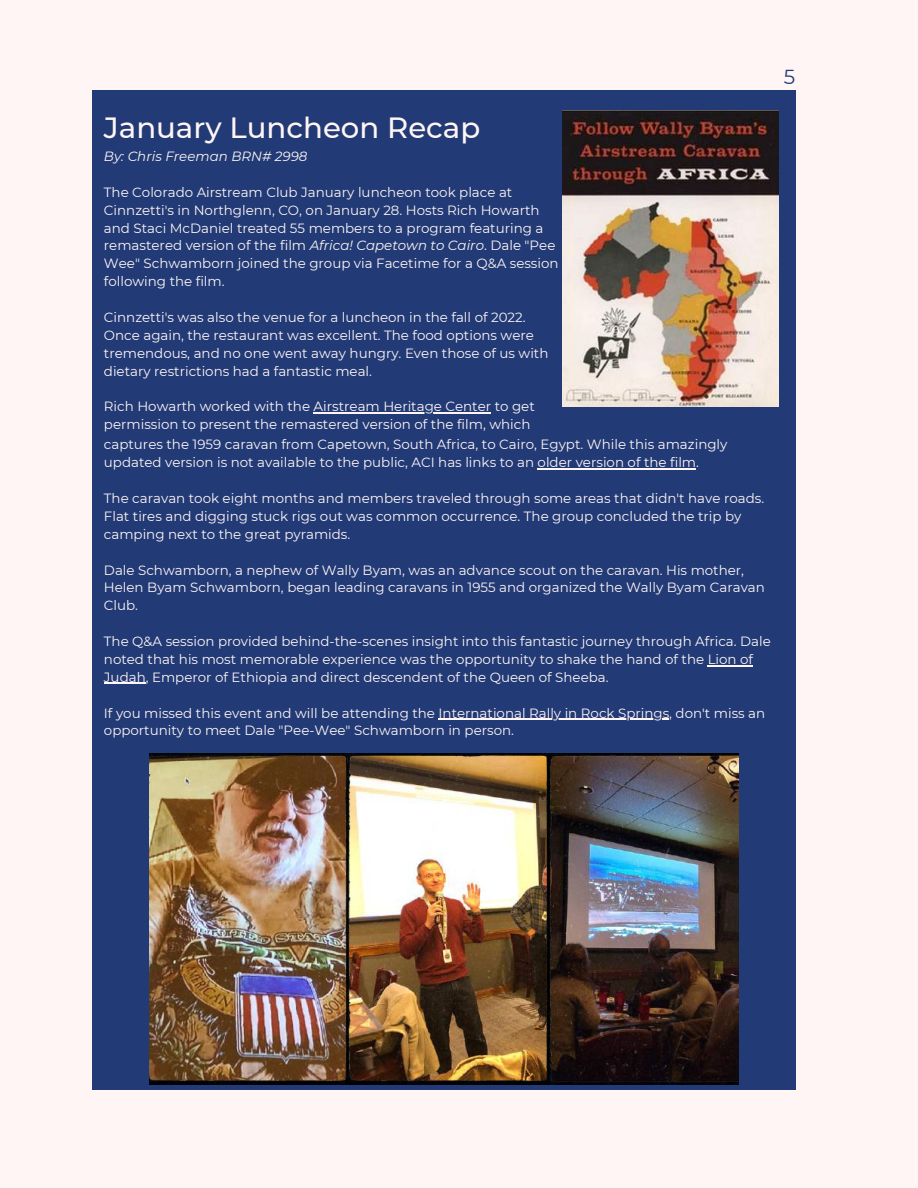
<style>
.page{position:relative;width:918px;height:1188px;background:#fff5f5}
.page>*{position:absolute;margin:0;border:0;box-sizing:border-box;transform-origin:0 0}
.t1{font:500 29.25px "Montserrat";color:#fff5f5}
.t2{font:20.25px "Montserrat";color:#223b76}
.t3{font:13.35px/17.9px "Montserrat";color:#fff5f5}
.t4{font:italic 13.35px "Montserrat";color:#fff5f5}
.s1{font-style:italic}
</style>
<div class="page">
<div style="left:92px;top:90px;width:703px;height:999px;background:#223b76"></div>
<img style="left:562px;top:110px;width:216px;height:296px">
<img style="left:149px;top:754px;width:589px;height:331px">
<hr style="left:314px;top:412px;width:177px;height:2px;background:#fff5f5">
<hr style="left:538px;top:468px;width:158px;height:2px;background:#fff5f5">
<hr style="left:708px;top:665px;width:45px;height:1px;background:#fff5f5">
<hr style="left:104px;top:683px;width:42px;height:1px;background:#fff5f5">
<hr style="left:439px;top:719px;width:230px;height:1px;background:#fff5f5">
<h1 class="t1" style="left:104px;top:110px;width:378px">January Luncheon Recap</h1>
<p class="t4" style="left:104px;top:148px;width:205px">By: Chris Freeman BRN# 2998</p>
<p class="t3" style="left:104px;top:183px;width:456px">The Colorado Airstream Club January luncheon took place at Cinnzetti's in Northglenn, CO, on January 28. Hosts Rich Howarth and Staci McDaniel treated 55 members to a program featuring a remastered version of the film <span class="s1">Africa! Capetown to Cairo</span>. Dale "Pee Wee" Schwamborn joined the group via Facetime for a Q&amp;A session following the film.</p>
<p class="t3" style="left:104px;top:308px;width:446px">Cinnzetti's was also the venue for a luncheon in the fall of 2022.<br>Once again, the restaurant was excellent. The food options were tremendous, and no one went away hungry. Even those of us with dietary restrictions had a fantastic meal.</p>
<p class="t3" style="left:104px;top:398px;width:432px">Rich Howarth worked with the Airstream Heritage Center to get permission to present the remastered version of the film, which</p>
<p class="t3" style="left:104px;top:436px;width:625px">captures the 1959 caravan from Capetown, South Africa, to Cairo, Egypt. While this amazingly updated version is not available to the public, ACI has links to an older version of the film.</p>
<p class="t3" style="left:104px;top:489px;width:662px">The caravan took eight months and members traveled through some areas that didn't have roads.<br>Flat tires and digging stuck rigs out was common occurrence. The group concluded the trip by camping next to the great pyramids.</p>
<p class="t3" style="left:104px;top:561px;width:663px">Dale Schwamborn, a nephew of Wally Byam, was an advance scout on the caravan. His mother,<br>Helen Byam Schwamborn, began leading caravans in 1955 and organized the Wally Byam Caravan<br>Club.</p>
<p class="t3" style="left:104px;top:632px;width:668px">The Q&amp;A session provided behind-the-scenes insight into this fantastic journey through Africa. Dale noted that his most memorable experience was the opportunity to shake the hand of the Lion of<br>Judah, Emperor of Ethiopia and direct descendent of the Queen of Sheeba.</p>
<p class="t3" style="left:104px;top:704px;width:663px">If you missed this event and will be attending the International Rally in Rock Springs, don't miss an opportunity to meet Dale "Pee-Wee" Schwamborn in person.</p>
<h2 class="t2" style="left:784px;top:65px;width:13px">5</h2>
</div>
